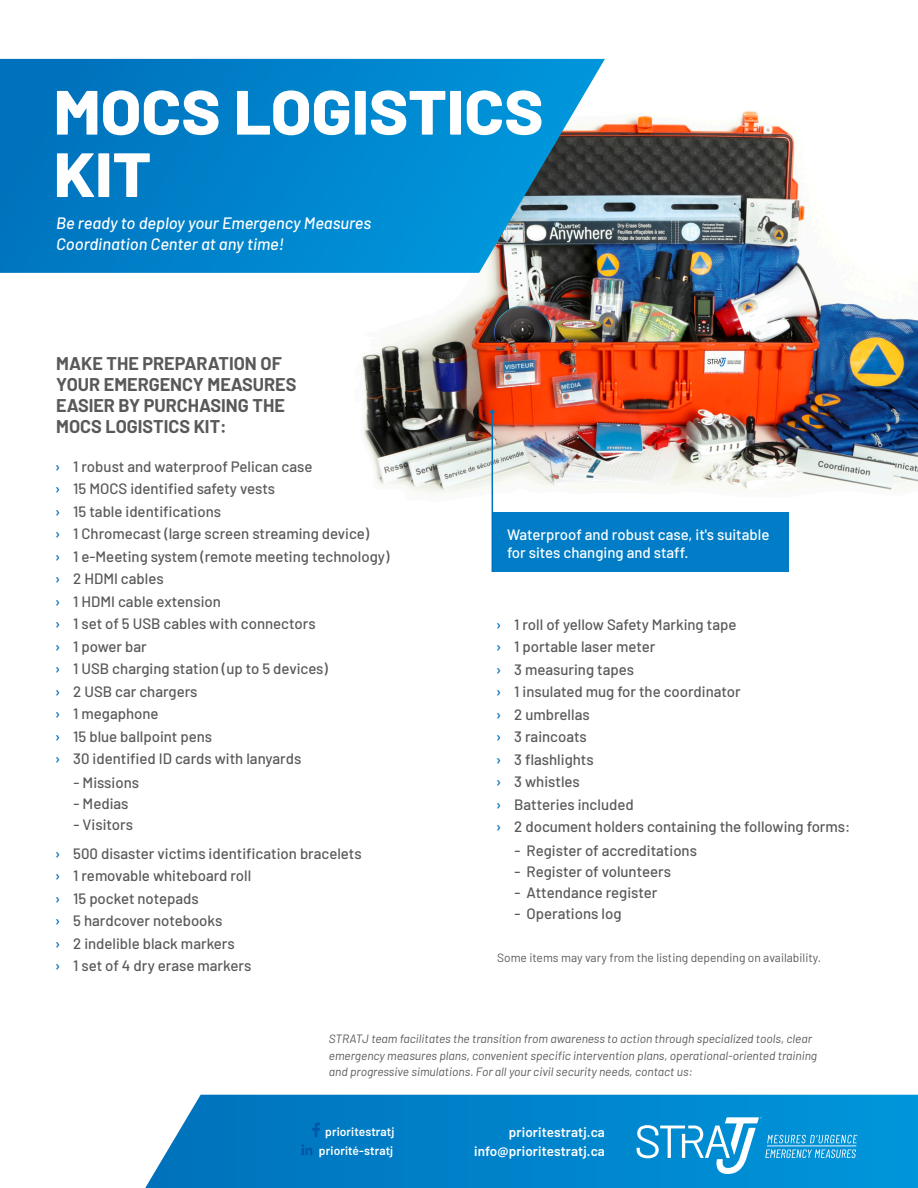
<style>
.page{position:relative;width:918px;height:1188px;background:#fff}
.page>*{position:absolute;margin:0;border:0;box-sizing:border-box;transform-origin:0 0}
.t1{font:800 62.4px/62.4px "Barlow";color:#fff;scale:1.05 1}
.t2{font:700 18px/21px "Barlow";color:#595959}
.t3{font:italic 500 16.5px/21px "Barlow";color:#fff}
.t4{font:500 15px/22.5px "Barlow";color:#595959}
.t5{font:500 15px/18px "Barlow";color:#fff}
.t6{font:600 13.5px/19.5px "Barlow";letter-spacing:.01em;color:#fff;text-align:right}
.t7{font:italic 12px/16.5px "Barlow";color:#595959}
.t8{font:12px "Barlow";color:#595959}
.t9{font:600 12px/19px "Barlow";letter-spacing:.01em;color:#fff;text-align:center}
.s1{color:#0071bc}
</style>
<div class="page">
<img style="left:362px;top:111px;width:556px;height:401px">
<div style="left:492px;top:512px;width:297px;height:60px;background:#007dc6"></div>
<img style="left:0;top:59px;width:605px;height:214px">
<svg style="left:490px;top:410px;width:5px;height:4px"></svg>
<hr style="left:492px;top:413px;width:1px;height:159px;background:#0071bc">
<svg style="left:145px;top:1095px;width:773px;height:93px;background:#0b87cc"></svg>
<svg style="left:312px;top:1123px;width:8px;height:14px"></svg>
<svg style="left:302px;top:1144px;width:10px;height:11px"></svg>
<svg style="left:637px;top:1117px;width:221px;height:57px;background:#2ea2db"></svg>
<h1 class="t1" style="left:54px;top:78px;width:468px">MOCS LOGISTICS<br>KIT</h1>
<p class="t3" style="left:56px;top:212px;width:317px">Be ready to deploy your Emergency Measures<br>Coordination Center at any time!</p>
<p class="t2" style="left:56px;top:352px;width:242px">MAKE THE PREPARATION OF<br>YOUR EMERGENCY MEASURES<br>EASIER BY PURCHASING THE<br>MOCS LOGISTICS KIT:</p>
<p class="t4" style="left:55px;top:455px;width:336px"><span class="s1">›</span> 1 robust and waterproof Pelican case<br><span class="s1">›</span> 15 MOCS identified safety vests<br><span class="s1">›</span> 15 table identifications<br><span class="s1">›</span> 1 Chromecast (large screen streaming device)<br><span class="s1">›</span> 1 e-Meeting system (remote meeting technology) <span class="s1">›</span> 2 HDMI cables<br><span class="s1">›</span> 1 HDMI cable extension<br><span class="s1">›</span> 1 set of 5 USB cables with connectors<br><span class="s1">›</span> 1 power bar<br><span class="s1">›</span> 1 USB charging station (up to 5 devices)<br><span class="s1">›</span> 2 USB car chargers<br><span class="s1">›</span> 1 megaphone<br><span class="s1">›</span> 15 blue ballpoint pens<br><span class="s1">›</span> 30 identified ID cards with lanyards</p>
<p class="t4" style="left:74px;top:771px;width:67px">- Missions</p>
<p class="t4" style="left:74px;top:792px;width:56px">- Medias</p>
<p class="t4" style="left:55px;top:810px;width:308px;line-height:28.5px;text-indent:19px">- Visitors<br><span class="s1">›</span> 500 disaster victims identification bracelets</p>
<p class="t4" style="left:55px;top:864px;width:198px"><span class="s1">›</span> 1 removable whiteboard roll <span class="s1">›</span> 15 pocket notepads<br><span class="s1">›</span> 5 hardcover notebooks<br><span class="s1">›</span> 2 indelible black markers<br><span class="s1">›</span> 1 set of 4 dry erase markers</p>
<p class="t5" style="left:507px;top:525px;width:264px">Waterproof and robust case, it's suitable for sites changing and staff.</p>
<p class="t4" style="left:496px;top:612px;width:356px"><span class="s1">›</span> 1 roll of yellow Safety Marking tape<br><span class="s1">›</span> 1 portable laser meter<br><span class="s1">›</span> 3 measuring tapes<br><span class="s1">›</span> 1 insulated mug for the coordinator<br><span class="s1">›</span> 2 umbrellas<br><span class="s1">›</span> 3 raincoats<br><span class="s1">›</span> 3 flashlights<br><span class="s1">›</span> 3 whistles<br><span class="s1">›</span> Batteries included<br><span class="s1">›</span> 2 document holders containing the following forms:</p>
<p class="t4" style="left:515px;top:839px;width:184px">- Register of accreditations</p>
<p class="t4" style="left:515px;top:860px;width:158px">- Register of volunteers</p>
<p class="t4" style="left:515px;top:881px;width:144px">- Attendance register</p>
<p class="t4" style="left:515px;top:902px;width:108px">- Operations log</p>
<p class="t8" style="left:497px;top:950px;width:325px">Some items may vary from the listing depending on availability.</p>
<p class="t7" style="left:329px;top:1030px;width:490px">STRATJ team facilitates the transition from awareness to action through specialized tools, clear emergency measures plans, convenient specific intervention plans, operational-oriented training and progressive simulations. For all your civil security needs, contact us:</p>
<p class="t9" style="left:319px;top:1122px;width:77px">prioritestratj priorité-stratj</p>
<p class="t6" style="left:474px;top:1122px;width:132px">prioritestratj.ca info@prioritestratj.ca</p>
</div>
